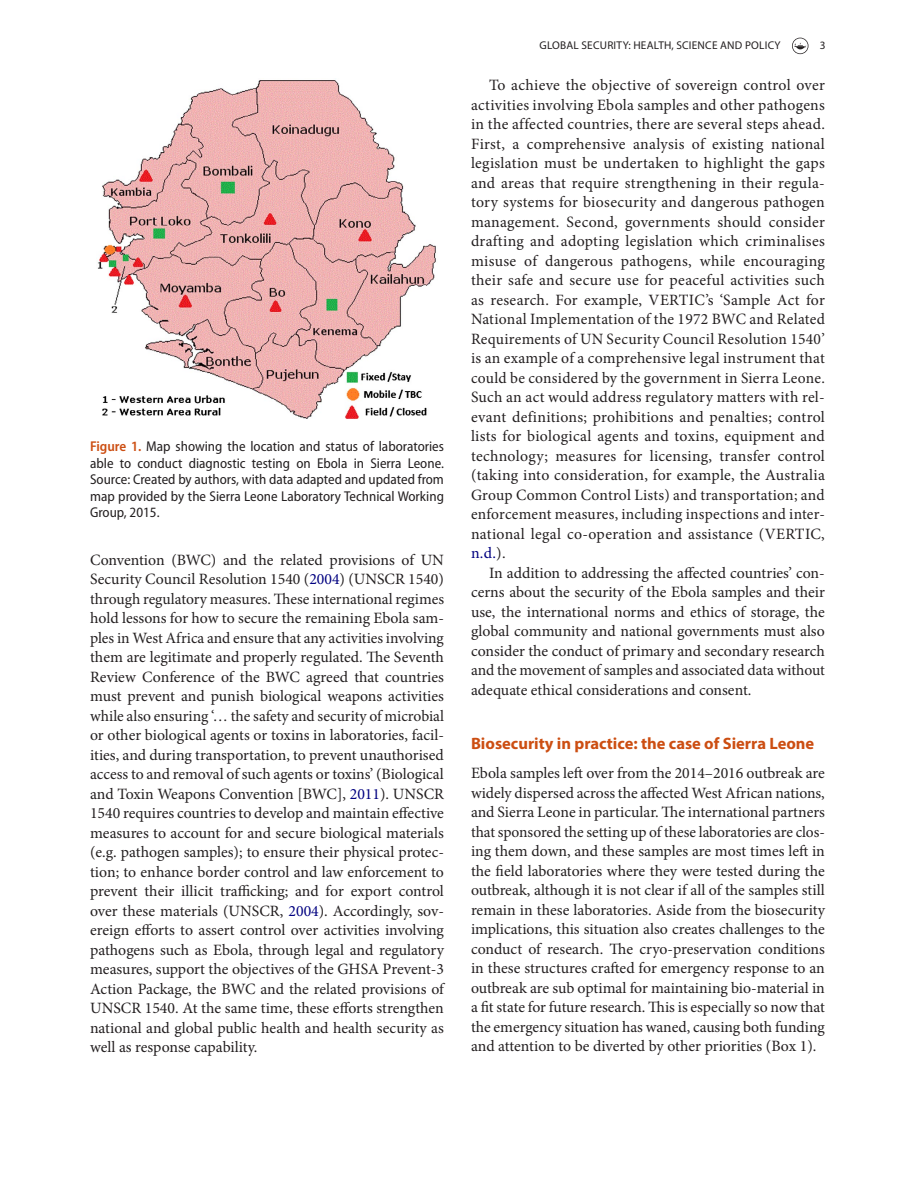
<style>
.page{position:relative;width:915px;height:1191px;background:#fff}
.page>*{position:absolute;margin:0;border:0;box-sizing:border-box;transform-origin:0 0}
.t1{font:700 16.5px "Myriad Pro";color:#cc4e12}
.t2{font:15.75px/19.5px "Minion Pro";color:#231f20;text-align:justify}
.t3{font:semi-condensed 14.25px/16.5px "Myriad Pro";color:#231f20;text-align:justify}
.t4{font:11.25px "Myriad Pro";letter-spacing:.02em;color:#231f20}
.s1{font-weight:600;color:#cc4e12}
.s2{color:#000080}
</style>
<div class="page">
<svg style="left:792px;top:38px;width:16px;height:16px"></svg>
<img style="left:97px;top:80px;width:339px;height:339px">
<p class="t3" style="left:90px;top:438px;width:355px"><span class="s1">Figure 1.</span> Map showing the location and status of laboratories able to conduct diagnostic testing on Ebola in Sierra Leone.<br>Source: Created by authors, with data adapted and updated from map provided by the Sierra Leone Laboratory Technical Working Group, 2015.</p>
<p class="t2" style="left:90px;top:550px;width:355px">Convention (BWC) and the related provisions of UN Security Council Resolution 1540 (<span class="s2">2004</span>) (UNSCR 1540) through regulatory measures. These international regimes hold lessons for how to secure the remaining Ebola sam&shy;ples in West Africa and ensure that any activities involving them are legitimate and properly regulated. The Seventh Review Conference of the BWC agreed that countries must prevent and punish biological weapons activities while also ensuring ‘… the safety and security of microbial or other biological agents or toxins in laboratories, facil&shy;ities, and during transportation, to prevent unauthorised access to and removal of such agents or toxins’ (Biological and Toxin Weapons Convention [BWC], <span class="s2">2011</span>). UNSCR 1540 requires countries to develop and maintain effective measures to account for and secure biological materials (e.g. pathogen samples); to ensure their physical protec&shy;tion; to enhance border control and law enforcement to prevent their illicit trafficking; and for export control over these materials (UNSCR, <span class="s2">2004</span>). Accordingly, sov&shy;ereign efforts to assert control over activities involving pathogens such as Ebola, through legal and regulatory measures, support the objectives of the GHSA Prevent-3<br>Action Package, the BWC and the related provisions of UNSCR 1540. At the same time, these efforts strengthen national and global public health and health security as well as response capability.</p>
<p class="t4" style="left:539px;top:39px;width:28px">GLOBAL</p>
<p class="t4" style="left:581px;top:39px;width:200px">SECURITY: HEALTH, SCIENCE AND POLICY</p>
<p class="t4" style="left:819px;top:39px;width:7px">3</p>
<p class="t2" style="left:471px;top:75px;width:355px;text-indent:18px">To achieve the objective of sovereign control over activities involving Ebola samples and other pathogens in the affected countries, there are several steps ahead.<br>First, a comprehensive analysis of existing national legislation must be undertaken to highlight the gaps and areas that require strengthening in their regula&shy;tory systems for biosecurity and dangerous pathogen management. Second, governments should consider drafting and adopting legislation which criminalises misuse of dangerous pathogens, while encouraging their safe and secure use for peaceful activities such as research. For example, VERTIC’s ‘Sample Act for National Implementation of the 1972 BWC and Related Requirements of UN Security Council Resolution 1540’ is an example of a comprehensive legal instrument that could be considered by the government in Sierra Leone.<br>Such an act would address regulatory matters with rel&shy;evant definitions; prohibitions and penalties; control lists for biological agents and toxins, equipment and technology; measures for licensing, transfer control (taking into consideration, for example, the Australia Group Common Control Lists) and transportation; and enforcement measures, including inspections and inter&shy;national legal co-operation and assistance (VERTIC, <span class="s2">n.d.</span>).</p>
<p class="t2" style="left:471px;top:563px;width:355px;text-indent:18px">In addition to addressing the affected countries’ con&shy;cerns about the security of the Ebola samples and their use, the international norms and ethics of storage, the global community and national governments must also consider the conduct of primary and secondary research and the movement of samples and associated data without adequate ethical considerations and consent.</p>
<p class="t1" style="left:471px;top:732px;width:345px">Biosecurity in practice: the case of Sierra Leone</p>
<p class="t2" style="left:471px;top:763px;width:355px">Ebola samples left over from the 2014–2016 outbreak are widely dispersed across the affected West African nations, and Sierra Leone in particular. The international partners that sponsored the setting up of these laboratories are clos&shy;ing them down, and these samples are most times left in the field laboratories where they were tested during the outbreak, although it is not clear if all of the samples still remain in these laboratories. Aside from the biosecurity implications, this situation also creates challenges to the conduct of research. The cryo-preservation conditions in these structures crafted for emergency response to an outbreak are sub optimal for maintaining bio-material in a fit state for future research. This is especially so now that the emergency situation has waned, causing both funding and attention to be diverted by other priorities (Box 1).</p>
</div>
